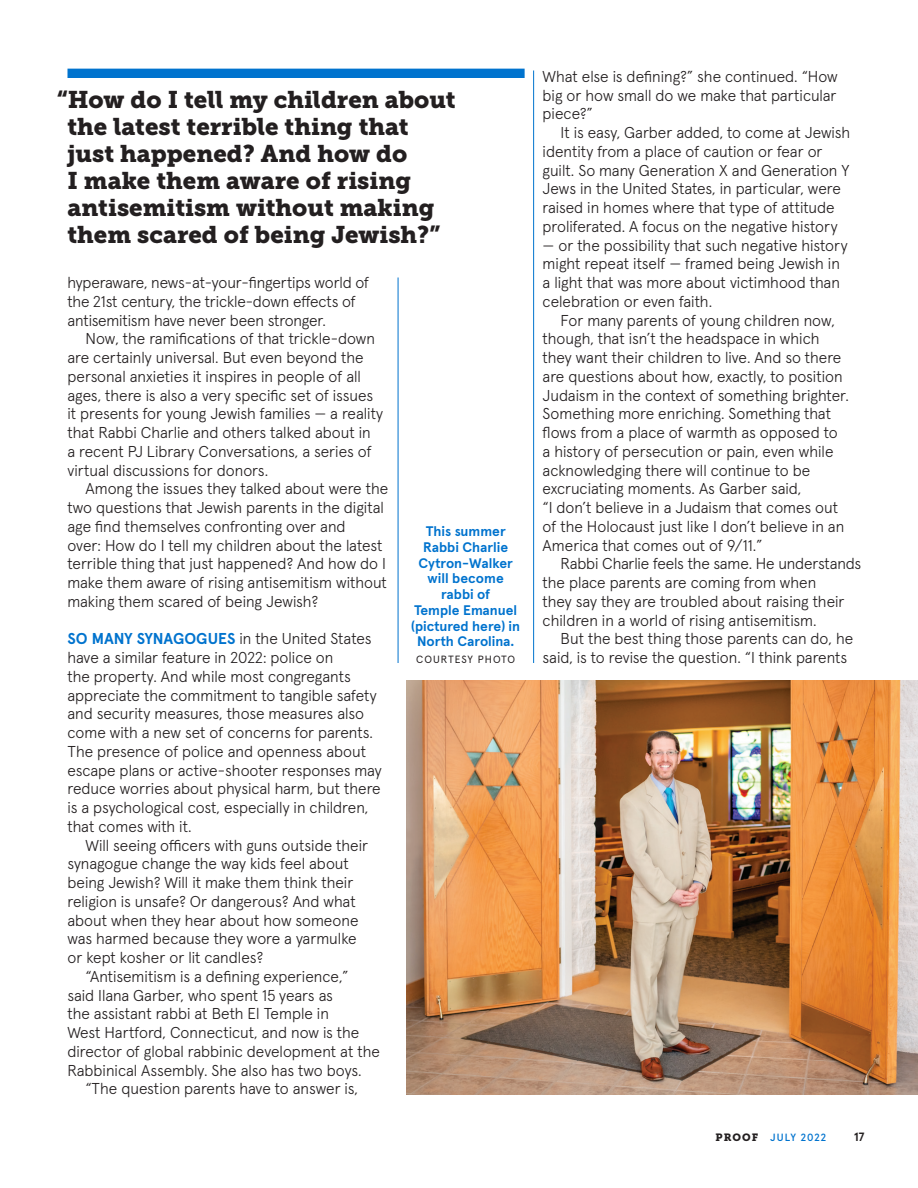
<style>
.page{position:relative;width:918px;height:1188px;background:#fff}
.page>*{position:absolute;margin:0;border:0;box-sizing:border-box;transform-origin:0 0}
.pullquote_large{font:24px/27px "Museo Slab 900";color:#231f20}
.text_indented{font:300 15.75px/18.8px "Apercu Pro";color:#231f20}
.text_drop-cap{font:300 15.75px/18.8px "Apercu Pro";color:#231f20}
.t1{font:700 13.8px/15.8px "Apercu Pro";color:#0073ce;text-align:center}
.t2{font:700 12px "Apercu Pro";color:#231f20}
.t3{font:500 10.5px "Apercu Pro";letter-spacing:.1em;color:#0073ce}
.caption_photo-credit{font:10.5px "Apercu Pro";letter-spacing:.09em;color:#231f20}
.s1{font-weight:700;color:#0073ce}
.s2{font-family:"Museo Slab 900";font-weight:400;color:#231f20}
</style>
<div class="page">
<hr style="left:398px;top:278px;width:1px;height:385px;background:#0073ce">
<hr style="left:533px;top:70px;width:1px;height:593px;background:#0073ce">
<div style="left:68px;top:69px;width:457px;height:9px;background:#0073ce"></div>
<img style="left:407px;top:680px;width:511px;height:414px">
<p class="pullquote_large" style="left:68px;top:86px;width:390px;text-indent:-11px">“How do I tell my children about the latest terrible thing that just happened? And how do<br>I make them aware of rising antisemitism without making them scared of being Jewish?”</p>
<p class="text_indented" style="left:68px;top:272px;width:303px">hyperaware, news-at-your-fingertips world of the 21st century, the trickle-down effects of antisemitism have never been stronger.</p>
<p class="text_indented" style="left:68px;top:328px;width:317px;text-indent:18px">Now, the ramifications of that trickle-down are certainly universal. But even beyond the personal anxieties it inspires in people of all ages, there is also a very specific set of issues it presents for young Jewish families — a reality that Rabbi Charlie and others talked about in<br>a recent PJ Library Conversations, a series of virtual discussions for donors.</p>
<p class="text_indented" style="left:68px;top:478px;width:322px;text-indent:18px">Among the issues they talked about were the two questions that Jewish parents in the digital age find themselves confronting over and<br>over: How do I tell my children about the latest terrible thing that just happened? And how do I make them aware of rising antisemitism without making them scared of being Jewish?</p>
<p class="text_drop-cap" style="left:68px;top:628px;width:316px"><span class="s1">SO MANY SYNAGOGUES</span> in the United States have a similar feature in 2022: police on<br>the property. And while most congregants appreciate the commitment to tangible safety and security measures, those measures also come with a new set of concerns for parents.<br>The presence of police and openness about escape plans or active-shooter responses may reduce worries about physical harm, but there is a psychological cost, especially in children, that comes with it.</p>
<p class="text_indented" style="left:68px;top:834px;width:302px;text-indent:18px">Will seeing officers with guns outside their synagogue change the way kids feel about being Jewish? Will it make them think their religion is unsafe? Or dangerous? And what about when they hear about how someone was harmed because they wore a yarmulke or kept kosher or lit candles?</p>
<p class="text_indented" style="left:68px;top:966px;width:314px;text-indent:18px">“Antisemitism is a defining experience,”<br>said Ilana Garber, who spent 15 years as<br>the assistant rabbi at Beth El Temple in<br>West Hartford, Connecticut, and now is the director of global rabbinic development at the Rabbinical Assembly. She also has two boys.</p>
<p class="text_indented" style="left:86px;top:1078px;width:274px">“The question parents have to answer is,</p>
<p class="t1" style="left:411px;top:522px;width:110px">This summer<br>Rabbi Charlie<br>Cytron-Walker will become rabbi of<br>Temple Emanuel (pictured here) in<br>North Carolina.</p>
<p class="caption_photo-credit" style="left:416px;top:651px;width:101px">COURTESY PHOTO</p>
<p class="text_indented" style="left:543px;top:66px;width:297px;text-align:justify">What else is defining?” she continued. “How big or how small do we make that particular piece?”</p>
<p class="text_indented" style="left:543px;top:122px;width:309px;text-indent:18px">It is easy, Garber added, to come at Jewish identity from a place of caution or fear or guilt. So many Generation X and Generation Y Jews in the United States, in particular, were raised in homes where that type of attitude proliferated. A focus on the negative history</p>
<p class="text_indented" style="left:543px;top:234px;width:306px">— or the possibility that such negative history might repeat itself — framed being Jewish in a light that was more about victimhood than celebration or even faith.</p>
<p class="text_indented" style="left:543px;top:309px;width:308px;text-indent:18px">For many parents of young children now, though, that isn’t the headspace in which they want their children to live. And so there are questions about how, exactly, to position Judaism in the context of something brighter.<br>Something more enriching. Something that flows from a place of warmth as opposed to a history of persecution or pain, even while acknowledging there will continue to be excruciating moments. As Garber said,<br>“I don’t believe in a Judaism that comes out of the Holocaust just like I don’t believe in an America that comes out of 9/11.”</p>
<p class="text_indented" style="left:543px;top:553px;width:320px;text-indent:18px">Rabbi Charlie feels the same. He understands the place parents are coming from when<br>they say they are troubled about raising their children in a world of rising antisemitism.</p>
<p class="text_indented" style="left:543px;top:628px;width:312px;text-indent:18px">But the best thing those parents can do, he said, is to revise the question. “I think parents</p>
<p class="t3" style="left:716px;top:1129px;width:112px"><span class="s2">PROOF</span> JULY 2022</p>
<p class="t2" style="left:854px;top:1128px;width:12px">17</p>
</div>
